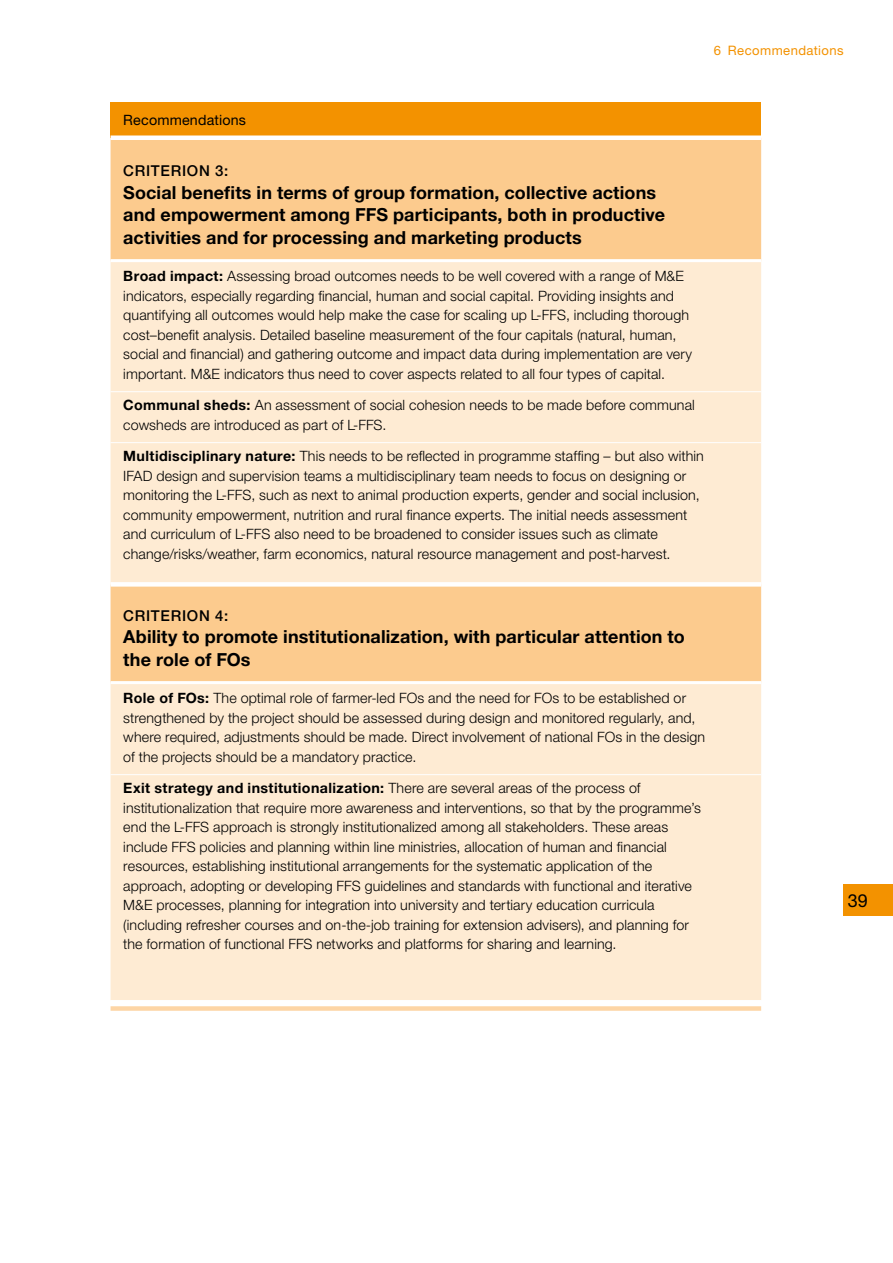
<style>
.page{position:relative;width:893px;height:1263px;background:#fff}
.page>*{position:absolute;margin:0;border:0;box-sizing:border-box;transform-origin:0 0}
.t1{font:700 18px/22.5px "Helvetica Neue LT Std";letter-spacing:.005em;color:#000}
.t2{font:18px "Helvetica Neue LT Std";color:#000}
.t3{font:500 15px "Helvetica Neue LT Std";letter-spacing:.045em;color:#000}
.t4{font:300 14.25px/19.5px "Helvetica Neue LT Std";letter-spacing:.01em;color:#000}
.t5{font:14.25px "Helvetica Neue LT Std";letter-spacing:.01em;color:#000}
.t6{font:13.05px "Helvetica Neue LT Std";letter-spacing:.03em;color:#f39200}
.s1{font-weight:700}
</style>
<div class="page">
<div style="left:111px;top:102px;width:650px;height:36px;background:#f39200"></div>
<div style="left:111px;top:140px;width:650px;height:119px;background:#fccb8e"></div>
<svg style="left:111px;top:262px;width:650px;height:738px;fill:#feebd3"></svg>
<div style="left:111px;top:135px;width:650px;height:5px;background:#fff"></div>
<div style="left:111px;top:582px;width:650px;height:5px;background:#fff"></div>
<hr style="left:111px;top:681px;width:650px;height:3px;background:#fff">
<hr style="left:111px;top:391px;width:650px;height:1px;background:#fff">
<hr style="left:111px;top:442px;width:650px;height:1px;background:#fff">
<hr style="left:111px;top:774px;width:650px;height:1px;background:#fff">
<div style="left:111px;top:1006px;width:650px;height:5px;background:#fdd5a5"></div>
<div style="left:844px;top:884px;width:49px;height:32px;background:#f39200"></div>
<p class="t6" style="left:714px;top:42px;width:131px">6 Recommendations</p>
<p class="t5" style="left:123px;top:111px;width:124px">Recommendations</p>
<p class="t3" style="left:123px;top:162px;width:107px">CRITERION 3:</p>
<p class="t1" style="left:123px;top:181px;width:543px">Social benefits in terms of group formation, collective actions and empowerment among FFS participants, both in productive activities and for processing and marketing products</p>
<p class="t4" style="left:123px;top:266px;width:570px"><span class="s1">Broad impact:</span> Assessing broad outcomes needs to be well covered with a range of M&amp;E indicators, especially regarding financial, human and social capital. Providing insights and quantifying all outcomes would help make the case for scaling up L-FFS, including thorough cost–benefit analysis. Detailed baseline measurement of the four capitals (natural, human, social and financial) and gathering outcome and impact data during implementation are very important. M&amp;E indicators thus need to cover aspects related to all four types of capital.</p>
<p class="t4" style="left:123px;top:395px;width:573px"><span class="s1">Communal sheds:</span> An assessment of social cohesion needs to be made before communal cowsheds are introduced as part of L-FFS.</p>
<p class="t4" style="left:123px;top:446px;width:582px"><span class="s1">Multidisciplinary nature:</span> This needs to be reflected in programme staffing – but also within IFAD design and supervision teams a multidisciplinary team needs to focus on designing or monitoring the L-FFS, such as next to animal production experts, gender and social inclusion, community empowerment, nutrition and rural finance experts. The initial needs assessment and curriculum of L-FFS also need to be broadened to consider issues such as climate change/risks/weather, farm economics, natural resource management and post-harvest.</p>
<p class="t3" style="left:123px;top:606px;width:106px">CRITERION 4:</p>
<p class="t1" style="left:123px;top:625px;width:563px">Ability to promote institutionalization, with particular attention to the role of FOs</p>
<p class="t4" style="left:123px;top:688px;width:583px"><span class="s1">Role of FOs:</span> The optimal role of farmer-led FOs and the need for FOs to be established or strengthened by the project should be assessed during design and monitored regularly, and, where required, adjustments should be made. Direct involvement of national FOs in the design of the projects should be a mandatory practice.</p>
<p class="t4" style="left:123px;top:778px;width:579px"><span class="s1">Exit strategy and institutionalization:</span> There are several areas of the process of institutionalization that require more awareness and interventions, so that by the programme’s end the L-FFS approach is strongly institutionalized among all stakeholders. These areas include FFS policies and planning within line ministries, allocation of human and financial resources, establishing institutional arrangements for the systematic application of the approach, adopting or developing FFS guidelines and standards with functional and iterative M&amp;E processes, planning for integration into university and tertiary education curricula (including refresher courses and on-the-job training for extension advisers), and planning for the formation of functional FFS networks and platforms for sharing and learning.</p>
<p class="t2" style="left:848px;top:889px;width:22px">39</p>
</div>
